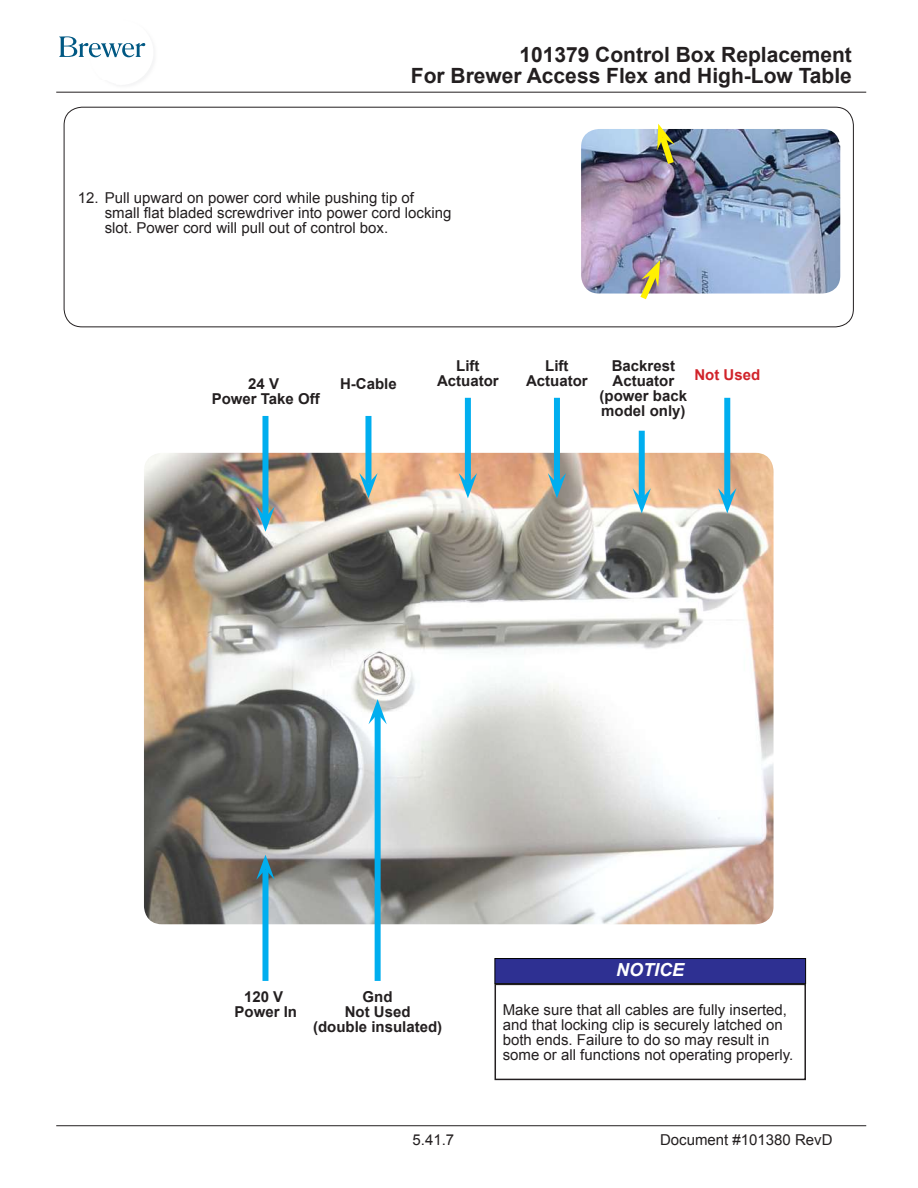
<style>
.page{position:relative;width:918px;height:1188px;background:#fff}
.page>*{position:absolute;margin:0;border:0;box-sizing:border-box;transform-origin:0 0}
.t1{font:700 21px/21px "Arial";color:#231f20;text-align:right}
.t2{font:italic 700 18px "Arial";color:#fff}
.t3{font:15px/15px "Arial";color:#231f20}
.t4{font:700 15px/15px "Arial";color:#231f20;text-align:center}
.t5{font:700 15px "Arial";color:#d1232a}
</style>
<div class="page">
<img style="left:56px;top:43px;width:102px;height:49px">
<img style="left:59px;top:36px;width:18px;height:21px">
<img style="left:79px;top:43px;width:55px;height:14px">
<img style="left:136px;top:43px;width:9px;height:14px">
<hr style="left:56px;top:92px;width:810px;height:1px;background:#231f20">
<hr style="left:56px;top:1125px;width:810px;height:1px;background:#231f20">
<div style="left:64px;top:107px;width:790px;height:220px;border:1px solid #231f20;border-radius:18px"></div>
<img style="left:581px;top:129px;width:259px;height:165px">
<svg style="left:655px;top:124px;width:24px;height:47px"></svg>
<svg style="left:635px;top:260px;width:27px;height:40px"></svg>
<img style="left:144px;top:453px;width:630px;height:471px">
<div style="left:554px;top:398px;width:6px;height:85px;background:#00aeef"></div>
<svg style="left:548px;top:473px;width:18px;height:25px"></svg>
<div style="left:639px;top:431px;width:6px;height:68px;background:#00aeef"></div>
<svg style="left:633px;top:488px;width:18px;height:25px"></svg>
<div style="left:724px;top:398px;width:6px;height:101px;background:#00aeef"></div>
<svg style="left:718px;top:488px;width:18px;height:25px"></svg>
<div style="left:465px;top:398px;width:6px;height:85px;background:#00aeef"></div>
<svg style="left:459px;top:473px;width:18px;height:25px"></svg>
<div style="left:365px;top:416px;width:6px;height:67px;background:#00aeef"></div>
<svg style="left:359px;top:473px;width:19px;height:25px"></svg>
<div style="left:262px;top:416px;width:6px;height:101px;background:#00aeef"></div>
<svg style="left:256px;top:507px;width:19px;height:25px"></svg>
<div style="left:262px;top:869px;width:6px;height:112px;background:#00aeef"></div>
<svg style="left:256px;top:855px;width:19px;height:25px"></svg>
<div style="left:375px;top:714px;width:6px;height:267px;background:#00aeef"></div>
<svg style="left:368px;top:699px;width:19px;height:25px"></svg>
<div style="left:495px;top:958px;width:311px;height:26px;background:#2e3092;border:1px solid #000"></div>
<div style="left:495px;top:984px;width:311px;height:96px;border:2px solid #231f20"></div>
<h1 class="t1" style="left:411px;top:45px;width:443px">101379 Control Box Replacement<br>For Brewer Access Flex and High-Low Table</h1>
<p class="t3" style="left:105px;top:190px;width:348px;text-indent:-27px">12. Pull upward on power cord while pushing tip of small flat bladed screwdriver into power cord locking slot. Power cord will pull out of control box.</p>
<p class="t4" style="left:456px;top:358px;width:25px">Lift</p>
<p class="t4" style="left:248px;top:377px;width:32px">24 V</p>
<p class="t4" style="left:340px;top:377px;width:58px">H-Cable</p>
<p class="t4" style="left:437px;top:373px;width:63px">Actuator</p>
<p class="t4" style="left:212px;top:392px;width:110px">Power Take Off</p>
<p class="t4" style="left:526px;top:358px;width:63px">Lift<br>Actuator</p>
<p class="t4" style="left:600px;top:358px;width:89px">Backrest<br>Actuator (power back model only)</p>
<p class="t5" style="left:694px;top:365px;width:67px">Not Used</p>
<p class="t4" style="left:235px;top:990px;width:64px">120 V<br>Power In</p>
<p class="t4" style="left:313px;top:990px;width:131px">Gnd<br>Not Used<br>(double insulated)</p>
<p class="t2" style="left:616px;top:958px;width:70px">NOTICE</p>
<p class="t3" style="left:503px;top:1002px;width:292px">Make sure that all cables are fully inserted, and that locking clip is securely latched on both ends. Failure to do so may result in some or all functions not operating properly.</p>
<p class="t3" style="left:412px;top:1132px;width:43px">5.41.7</p>
<p class="t3" style="left:660px;top:1132px;width:174px">Document #101380 RevD</p>
</div>
